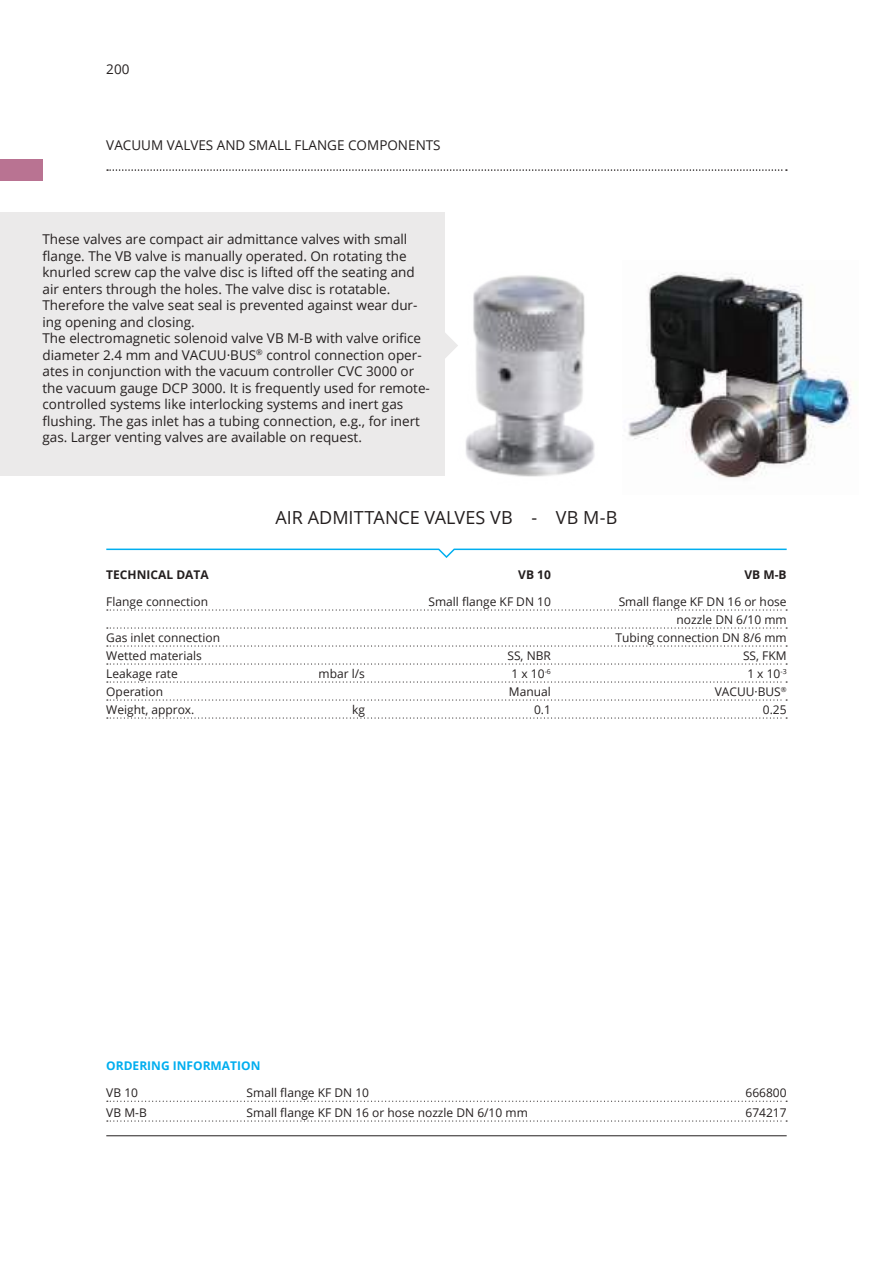
<style>
.page{position:relative;width:893px;height:1263px;background:#fff}
.page>*{position:absolute;margin:0;border:0;box-sizing:border-box;transform-origin:0 0}
.t1{font:18px "Open Sans";color:#241f1f}
.t2{font:13.5px/16.5px "Open Sans";color:#241f1f}
.t3{font:12px/18px "Open Sans";color:#241f1f;text-align:right}
.t4{font:700 12px "Open Sans";color:#241f1f}
.t5{font:700 12px "Open Sans";color:#00aeef}
</style>
<div class="page">
<div style="left:0;top:213px;width:444px;height:263px;background:#ebeaea"></div>
<svg style="left:107px;top:169px;width:680px;height:2px"></svg>
<div style="left:0;top:159px;width:43px;height:22px;background:#b97392"></div>
<hr style="left:106px;top:1135px;width:681px;height:1px;background:#241f1f">
<hr style="left:892px;top:213px;width:1px;height:263px;background:#ebeaea">
<svg style="left:107px;top:609px;width:680px;height:2px"></svg>
<svg style="left:107px;top:627px;width:680px;height:2px"></svg>
<svg style="left:107px;top:645px;width:680px;height:2px"></svg>
<svg style="left:107px;top:663px;width:680px;height:2px"></svg>
<svg style="left:107px;top:681px;width:680px;height:2px"></svg>
<svg style="left:107px;top:699px;width:680px;height:2px"></svg>
<svg style="left:107px;top:717px;width:680px;height:2px"></svg>
<img style="left:444px;top:233px;width:151px;height:244px">
<img style="left:628px;top:272px;width:228px;height:206px">
<svg style="left:106px;top:548px;width:681px;height:10px"></svg>
<svg style="left:107px;top:1101px;width:680px;height:1px"></svg>
<svg style="left:107px;top:1120px;width:680px;height:1px"></svg>
<p class="t2" style="left:106px;top:61px;width:25px">200</p>
<p class="t2" style="left:106px;top:137px;width:19px">Vacuum</p>
<p class="t2" style="left:167px;top:137px;width:9px">valves</p>
<p class="t2" style="left:217px;top:137px;width:11px">and</p>
<p class="t2" style="left:249px;top:137px;width:10px">small</p>
<p class="t2" style="left:295px;top:137px;width:17px">flange</p>
<p class="t2" style="left:348px;top:137px;width:11px">components</p>
<p class="t2" style="left:43px;top:231px;width:389px">These valves are compact air admittance valves with small flange. The VB valve is manually operated. On rotating the knurled screw cap the valve disc is lifted off the seating and air enters through the holes. The valve disc is rotatable.<br>Therefore the valve seat seal is prevented against wear dur&shy;ing opening and closing.<br>The electromagnetic solenoid valve VB M-B with valve orifice diameter 2.4 mm and VACUU·BUS<sup>®</sup> control connection oper&shy;ates in conjunction with the vacuum controller CVC 3000 or the vacuum gauge DCP 3000. It is frequently used for remote&shy;controlled systems like interlocking systems and inert gas flushing. The gas inlet has a tubing connection, e.g., for inert gas. Larger venting valves are available on request.</p>
<p class="t4" style="left:106px;top:566px;width:104px">TECHNICAL DATA</p>
<p class="t3" style="left:106px;top:592px;width:103px">Flange connection</p>
<p class="t3" style="left:106px;top:628px;width:115px;text-align:left">Gas inlet connection<br>Wetted materials<br>Leakage rate<br>Operation<br>Weight, approx.</p>
<h1 class="t1" style="left:275px;top:505px;width:45px">Air admittance</h1>
<h1 class="t1" style="left:425px;top:505px;width:11px">valves</h1>
<h1 class="t1" style="left:490px;top:505px;width:129px">VB - VB M-B</h1>
<p class="t3" style="left:319px;top:664px;width:48px">mbar l/s</p>
<p class="t3" style="left:352px;top:700px;width:14px">kg</p>
<p class="t4" style="left:518px;top:566px;width:34px">VB 10</p>
<p class="t3" style="left:428px;top:592px;width:124px">Small flange KF DN 10</p>
<p class="t3" style="left:507px;top:646px;width:45px">SS, NBR<br>1 x 10<sup>-6<br></sup>Manual<br>0.1</p>
<p class="t4" style="left:744px;top:566px;width:44px">VB M-B</p>
<p class="t3" style="left:616px;top:592px;width:173px">Small flange KF DN 16 or hose nozzle DN 6/10 mm<br>Tubing connection DN 8/6 mm<br>SS, FKM<br>1 x 10<sup>-3<br></sup>VACUU·BUS<sup>®<br></sup>0.25</p>
<p class="t5" style="left:106px;top:1057px;width:156px">ORDERING INFORMATION</p>
<p class="t3" style="left:106px;top:1083px;width:33px">VB 10</p>
<p class="t3" style="left:247px;top:1083px;width:124px">Small flange KF DN 10</p>
<p class="t3" style="left:745px;top:1083px;width:43px">666800</p>
<p class="t3" style="left:106px;top:1103px;width:42px">VB M-B</p>
<p class="t3" style="left:247px;top:1103px;width:283px">Small flange KF DN 16 or hose nozzle DN 6/10 mm</p>
<p class="t3" style="left:745px;top:1103px;width:43px">674217</p>
</div>
